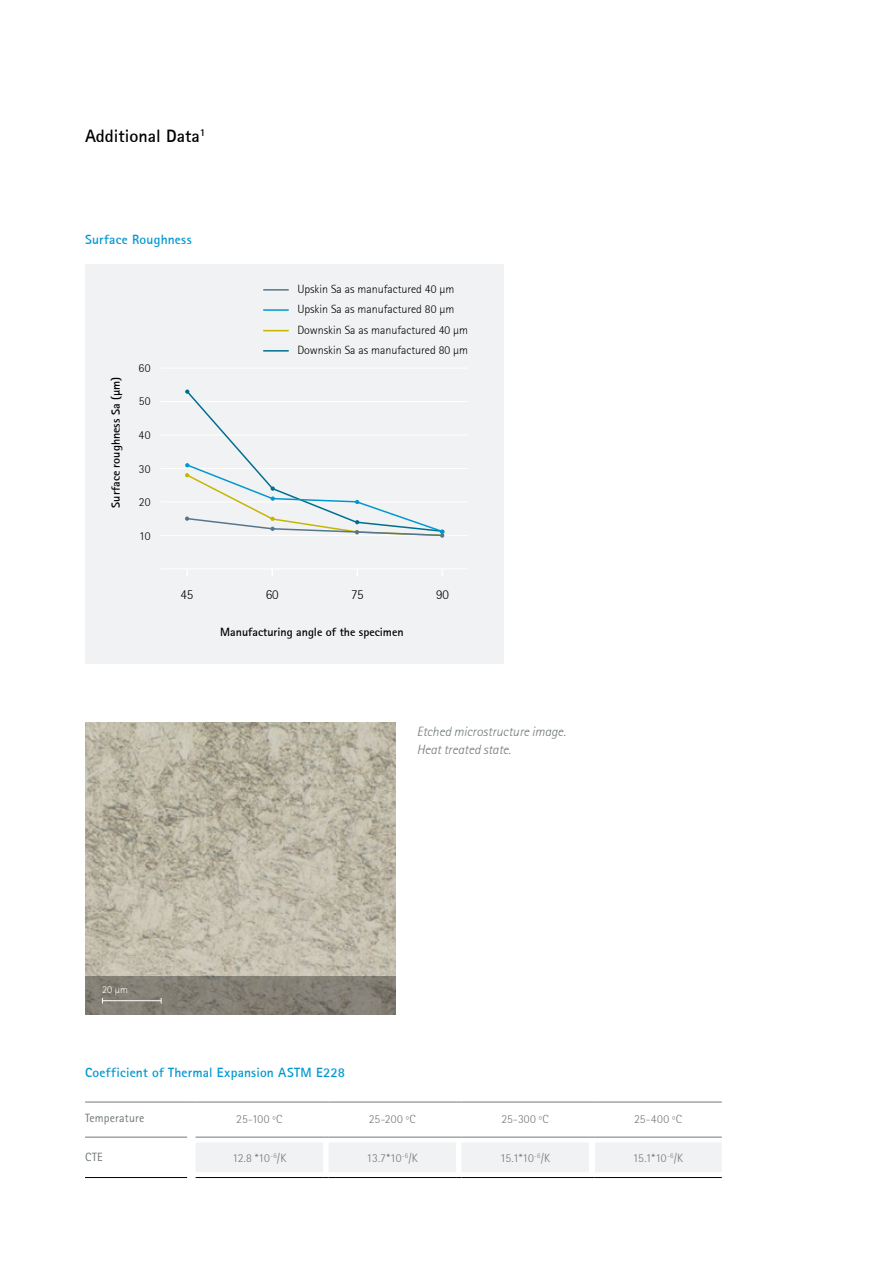
<style>
.page{position:relative;width:893px;height:1263px;background:#fff}
.page>*{position:absolute;margin:0;border:0;box-sizing:border-box;transform-origin:0 0}
.t1{font:700 18px "Rotis San Ser T";color:#000}
.t2{font:700 13.5px "Rotis San Ser T";letter-spacing:.015em;color:#0098d1}
.t3{font:13.5px/18px "Rotis San Ser T Ligh Ital";color:#717879}
.t4{font:13.5px "Rotis San Ser T Ligh";color:#000}
.t5{font:12px/20.4px "Rotis San Ser T Ligh";color:#000}
.t6{font:12px "Rotis San Ser T Ligh";color:#717879}
.t7{font:700 12px "Rotis San Ser T";color:#000}
.t8{font:12px "Rotis Sans Serif Pro";letter-spacing:.01em;color:#717879}
.t9{font:10.5px "Rotis San Ser T Ligh";color:#fff}
</style>
<div class="page">
<img style="left:85px;top:723px;width:310px;height:253px">
<svg style="left:85px;top:976px;width:310px;height:38px;fill:#837f75"></svg>
<hr style="left:102px;top:1000px;width:59px;height:1px;background:#fff">
<svg style="left:85px;top:1136px;width:637px;height:2px"></svg>
<hr style="left:85px;top:1177px;width:102px;height:1px;background:#000">
<hr style="left:85px;top:1102px;width:102px;height:1px;background:#717879">
<hr style="left:196px;top:1102px;width:127px;height:1px;background:#717879">
<hr style="left:328px;top:1102px;width:128px;height:1px;background:#717879">
<hr style="left:461px;top:1102px;width:128px;height:1px;background:#717879">
<hr style="left:594px;top:1102px;width:128px;height:1px;background:#717879">
<hr style="left:85px;top:1137px;width:102px;height:1px;background:#717879">
<svg style="left:196px;top:1137px;width:526px;height:41px"></svg>
<hr style="left:594px;top:1137px;width:128px;height:1px;background:#717879">
<div style="left:85px;top:265px;width:418px;height:399px;background:#f1f2f3"></div>
<hr style="left:161px;top:468px;width:307px;height:1px;background:#fff">
<hr style="left:161px;top:435px;width:307px;height:1px;background:#fff">
<hr style="left:161px;top:535px;width:307px;height:1px;background:#fff">
<hr style="left:161px;top:501px;width:307px;height:1px;background:#fff">
<hr style="left:161px;top:401px;width:307px;height:1px;background:#fff">
<hr style="left:161px;top:368px;width:307px;height:1px;background:#fff">
<hr style="left:164px;top:568px;width:304px;height:1px;background:#fff">
<hr style="left:263px;top:289px;width:26px;height:2px;background:#56768d">
<hr style="left:263px;top:309px;width:26px;height:2px;background:#0098d1">
<svg style="left:263px;top:330px;width:26px;height:1px"></svg>
<hr style="left:263px;top:350px;width:26px;height:2px;background:#006e8e">
<svg style="left:185px;top:389px;width:259px;height:149px"></svg>
<h1 class="t1" style="left:85px;top:124px;width:122px">Additional Data<sup>1</sup></h1>
<p class="t2" style="left:85px;top:231px;width:108px">Surface Roughness</p>
<p class="t7" style="left:108px;top:508px;width:132px;rotate:-90deg">Surface roughness Sa (µm)</p>
<p class="t5" style="left:139px;top:358px;width:13px">60</p>
<p class="t5" style="left:139px;top:391px;width:13px">50</p>
<p class="t5" style="left:138px;top:425px;width:14px">40</p>
<p class="t5" style="left:139px;top:458px;width:13px">30</p>
<p class="t5" style="left:139px;top:492px;width:13px">20</p>
<p class="t5" style="left:139px;top:526px;width:13px">10</p>
<p class="t5" style="left:297px;top:279px;width:172px">Upskin Sa as manufactured 40 µm<br>Upskin Sa as manufactured 80 µm<br>Downskin Sa as manufactured 40 µm<br>Downskin Sa as manufactured 80 µm</p>
<p class="t4" style="left:180px;top:586px;width:14px">45</p>
<p class="t4" style="left:266px;top:586px;width:14px">60</p>
<p class="t4" style="left:351px;top:586px;width:14px">75</p>
<p class="t4" style="left:436px;top:586px;width:14px">90</p>
<p class="t9" style="left:102px;top:984px;width:27px">20 µm</p>
<p class="t7" style="left:220px;top:624px;width:185px">Manufacturing angle of the specimen</p>
<p class="t3" style="left:417px;top:723px;width:151px">Etched microstructure image.<br>Heat treated state.</p>
<p class="t2" style="left:85px;top:1064px;width:261px">Coefficient of Thermal Expansion ASTM E228</p>
<p class="t8" style="left:85px;top:1111px;width:61px">Temperature</p>
<p class="t6" style="left:236px;top:1112px;width:48px">25-100 ºC</p>
<p class="t6" style="left:369px;top:1112px;width:48px">25-200 ºC</p>
<p class="t6" style="left:501px;top:1112px;width:49px">25-300 ºC</p>
<p class="t6" style="left:634px;top:1112px;width:50px">25-400 ºC</p>
<p class="t8" style="left:85px;top:1150px;width:19px">CTE</p>
<p class="t6" style="left:232px;top:1151px;width:55px">12.8 *10<sup>-6</sup>/K</p>
<p class="t6" style="left:367px;top:1151px;width:53px">13.7*10<sup>-6</sup>/K</p>
<p class="t6" style="left:500px;top:1151px;width:52px">15.1*10<sup>-6</sup>/K</p>
<p class="t6" style="left:633px;top:1151px;width:52px">15.1*10<sup>-6</sup>/K</p>
</div>
